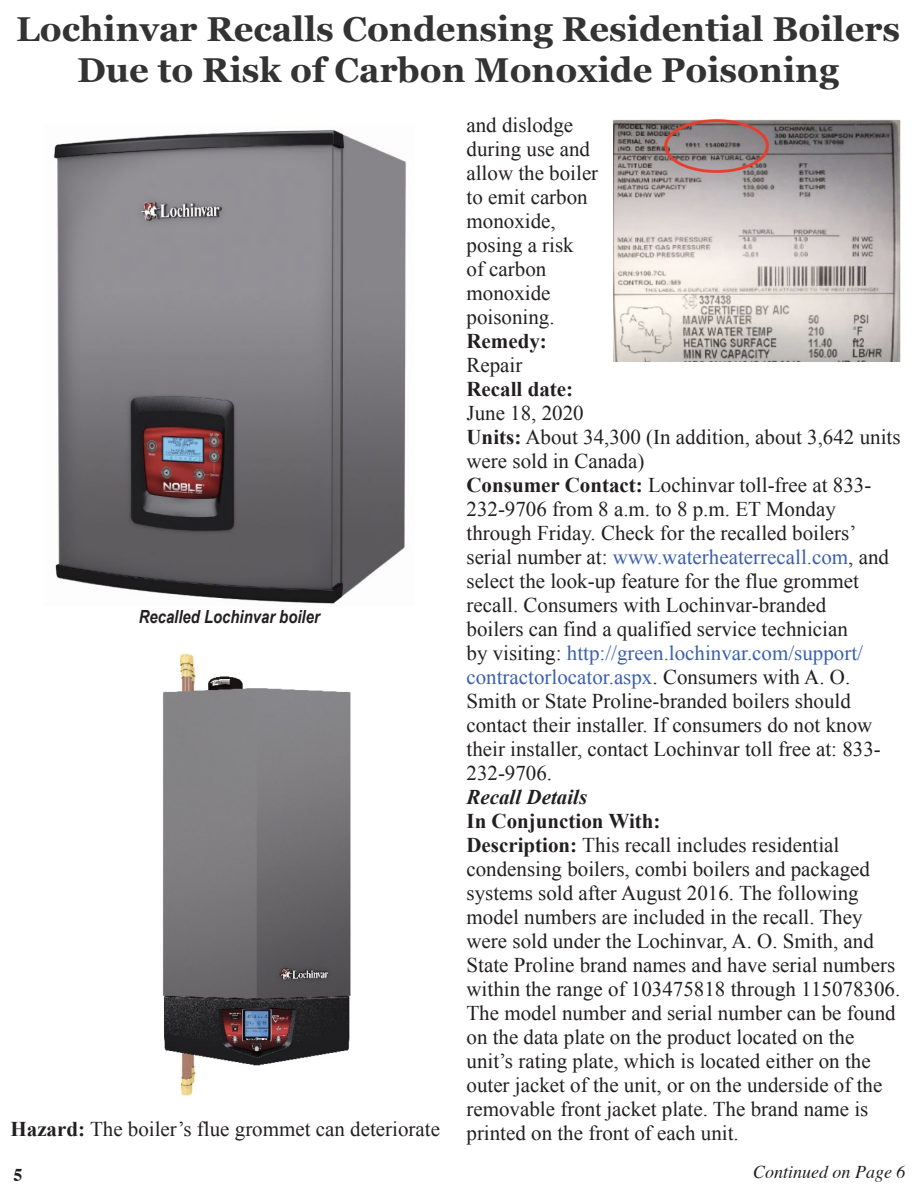
<style>
.page{position:relative;width:918px;height:1188px;background:#fff}
.page>*{position:absolute;margin:0;border:0;box-sizing:border-box;transform-origin:0 0}
.t1{font:700 34.5px/41.4px "Georgia";color:#333;text-align:center}
.t2{font:21px/24px "Times New Roman";color:#231f20}
.t3{font:700 21px "Times New Roman";color:#231f20}
.t4{font:italic 700 21px "Times New Roman";color:#231f20}
.t5{font:italic 700 18.15px "Arial Narrow";color:#231f20}
.t6{font:italic 18px "Times";color:#231f20}
.t7{font:700 18px "Times";color:#231f20}
.s1{font-weight:700}
.s2{color:#3b60af}
</style>
<div class="page">
<img style="left:53px;top:130px;width:353px;height:474px">
<img style="left:163px;top:653px;width:188px;height:443px">
<img style="left:614px;top:119px;width:287px;height:243px">
<h1 class="t1" style="left:16px;top:9px;width:885px">Lochinvar Recalls Condensing Residential Boilers<br>Due to Risk of Carbon Monoxide Poisoning</h1>
<p class="t5" style="left:139px;top:603px;width:183px">Recalled Lochinvar boiler</p>
<p class="t2" style="left:10px;top:1116px;width:431px"><span class="s1">Hazard:</span> The boiler’s flue grommet can deteriorate</p>
<p class="t2" style="left:466px;top:113px;width:133px">and dislodge during use and allow the boiler to emit carbon monoxide, posing a risk<br>of carbon monoxide poisoning.</p>
<p class="t3" style="left:466px;top:327px;width:82px">Remedy:</p>
<p class="t2" style="left:466px;top:353px;width:57px">Repair</p>
<p class="t3" style="left:466px;top:375px;width:108px">Recall date:</p>
<p class="t2" style="left:466px;top:401px;width:436px">June 18, 2020<br><span class="s1">Units:</span> About 34,300 (In addition, about 3,642 units were sold in Canada)<br><span class="s1">Consumer Contact:</span> Lochinvar toll-free at 833- 232-9706 from 8 a.m. to 8 p.m. ET Monday through Friday. Check for the recalled boilers’ serial number at: <span class="s2">www.waterheaterrecall.com</span>, and select the look-up feature for the flue grommet recall. Consumers with Lochinvar-branded<br>boilers can find a qualified service technician<br>by visiting: <span class="s2">http://green.lochinvar.com/support/ contractorlocator.aspx</span>. Consumers with A. O.<br>Smith or State Proline-branded boilers should contact their installer. If consumers do not know their installer, contact Lochinvar toll free at: 833- 232-9706.</p>
<p class="t4" style="left:466px;top:782px;width:122px">Recall Details</p>
<p class="t2" style="left:466px;top:809px;width:435px"><span class="s1">In Conjunction With:<br>Description:</span> This recall includes residential condensing boilers, combi boilers and packaged systems sold after August 2016. The following model numbers are included in the recall. They were sold under the Lochinvar, A. O. Smith, and State Proline brand names and have serial numbers within the range of 103475818 through 115078306.<br>The model number and serial number can be found on the data plate on the product located on the unit’s rating plate, which is located either on the outer jacket of the unit, or on the underside of the removable front jacket plate. The brand name is printed on the front of each unit.</p>
<p class="t7" style="left:14px;top:1157px;width:10px">5</p>
<p class="t6" style="left:753px;top:1156px;width:154px">Continued on Page 6</p>
</div>
